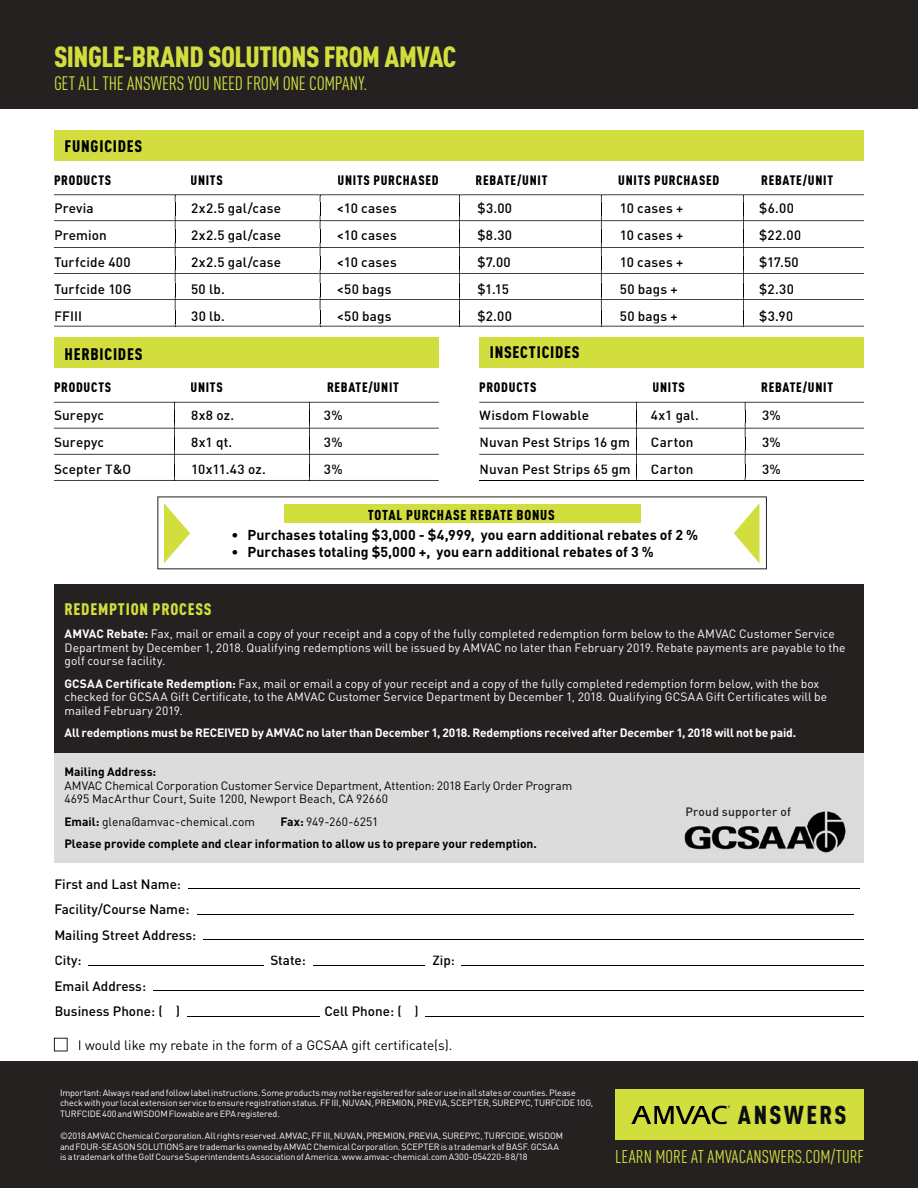
<style>
.page{position:relative;width:918px;height:1188px;background:#fff}
.page>*{position:absolute;margin:0;border:0;box-sizing:border-box;transform-origin:0 0}
.t1{font:900 28.8px "DIN Cond";letter-spacing:-.015em;color:#d1de3e}
.t2{font:900 25.5px "DIN Cond";letter-spacing:.095em;color:#0d0e0e}
.t3{font:19.2px "DIN Cond";letter-spacing:-.015em;color:#d1de3e}
.t4{font:18.3px "DIN Cond";color:#d1de3e}
.t5{font:900 16.5px "DIN Cond";letter-spacing:.05em;color:#000}
.t6{font:900 16.5px "DIN Cond";letter-spacing:.05em;color:#d1de3e}
.t7{font:700 14.1px "DIN";color:#000}
.t8{font:900 14.1px "DIN Cond";letter-spacing:.055em;color:#000}
.t9{font:500 13.5px/25.5px "DIN";letter-spacing:.01em;color:#000}
.t10{font:900 13.5px "DIN Cond";letter-spacing:.055em;color:#000}
.t11{font:13.5px "DIN";color:#000}
.t12{font:12px/13.5px "DIN";color:#fff}
.t13{font:12px/13.5px "DIN";color:#000}
.t14{font:700 12px "DIN";letter-spacing:-.015em;color:#fff}
.t15{font:700 12px/22.4px "DIN";color:#000}
.t16{font:500 12px "DIN";letter-spacing:.015em;color:#252121}
.t17{font:9px/10.8px "DIN";letter-spacing:-.01em;color:#fff}
.s1{font-weight:700}
.s2{font-weight:400}
</style>
<div class="page">
<div style="left:54px;top:744px;width:810px;height:118px;background:#dddcdc"></div>
<div style="left:0;top:0;width:918px;height:109px;background:#252121"></div>
<div style="left:0;top:1062px;width:918px;height:126px;background:#252121"></div>
<div style="left:615px;top:1089px;width:249px;height:50px;background:#d1de3e"></div>
<svg style="left:631px;top:1105px;width:99px;height:19px"></svg>
<div style="left:54px;top:130px;width:810px;height:31px;background:#d1de3e"></div>
<svg style="left:54px;top:194px;width:810px;height:133px"></svg>
<div style="left:54px;top:338px;width:385px;height:30px;background:#d1de3e"></div>
<div style="left:54px;top:585px;width:810px;height:168px;background:#252121"></div>
<div style="left:479px;top:338px;width:385px;height:30px;background:#d1de3e"></div>
<hr style="left:479px;top:480px;width:385px;height:1px;background:#000">
<svg style="left:54px;top:402px;width:385px;height:79px"></svg>
<svg style="left:479px;top:402px;width:385px;height:78px"></svg>
<svg style="left:157px;top:496px;width:610px;height:73px"></svg>
<svg style="left:164px;top:503px;width:26px;height:60px"></svg>
<svg style="left:734px;top:503px;width:25px;height:60px"></svg>
<img style="left:684px;top:811px;width:162px;height:41px">
<hr style="left:188px;top:888px;width:672px;height:1px;background:#000">
<hr style="left:203px;top:939px;width:661px;height:1px;background:#000">
<hr style="left:462px;top:965px;width:402px;height:1px;background:#000">
<hr style="left:88px;top:965px;width:176px;height:1px;background:#000">
<hr style="left:313px;top:965px;width:112px;height:1px;background:#000">
<hr style="left:426px;top:1016px;width:438px;height:1px;background:#000">
<hr style="left:187px;top:1016px;width:133px;height:1px;background:#000">
<hr style="left:197px;top:914px;width:657px;height:1px;background:#000">
<hr style="left:153px;top:990px;width:711px;height:1px;background:#000">
<svg style="left:54px;top:1038px;width:14px;height:13px"></svg>
<h1 class="t1" style="left:54px;top:38px;width:404px">SINGLE-BRAND SOLUTIONS FROM AMVAC</h1>
<h3 class="t3" style="left:54px;top:72px;width:315px">GET ALL THE ANSWERS YOU NEED FROM ONE COMPANY.</h3>
<h3 class="t5" style="left:65px;top:136px;width:79px">FUNGICIDES</h3>
<h3 class="t10" style="left:54px;top:172px;width:59px">PRODUCTS</h3>
<h3 class="t10" style="left:191px;top:172px;width:34px">UNITS</h3>
<h3 class="t10" style="left:338px;top:172px;width:103px">UNITS PURCHASED</h3>
<h3 class="t10" style="left:476px;top:172px;width:73px">REBATE/UNIT</h3>
<h3 class="t10" style="left:618px;top:172px;width:103px">UNITS PURCHASED</h3>
<h3 class="t10" style="left:761px;top:172px;width:73px">REBATE/UNIT</h3>
<h3 class="t9" style="left:54px;top:195px;width:41px">Previa</h3>
<h3 class="t9" style="left:191px;top:195px;width:91px">2x2.5 gal/case</h3>
<h3 class="t9" style="left:337px;top:195px;width:61px">&lt;10 cases</h3>
<h3 class="t9" style="left:477px;top:195px;width:36px">$3.00</h3>
<h3 class="t9" style="left:620px;top:195px;width:65px">10 cases +</h3>
<h3 class="t9" style="left:759px;top:195px;width:36px">$6.00</h3>
<h3 class="t9" style="left:54px;top:222px;width:54px">Premion</h3>
<h3 class="t9" style="left:191px;top:222px;width:91px">2x2.5 gal/case</h3>
<h3 class="t9" style="left:337px;top:222px;width:61px">&lt;10 cases</h3>
<h3 class="t9" style="left:477px;top:222px;width:36px">$8.30</h3>
<h3 class="t9" style="left:620px;top:222px;width:65px">10 cases +</h3>
<h3 class="t9" style="left:759px;top:222px;width:44px">$22.00</h3>
<h3 class="t9" style="left:54px;top:249px;width:78px">Turfcide 400</h3>
<h3 class="t9" style="left:191px;top:249px;width:91px">2x2.5 gal/case</h3>
<h3 class="t9" style="left:337px;top:249px;width:61px">&lt;10 cases</h3>
<h3 class="t9" style="left:477px;top:249px;width:35px">$7.00</h3>
<h3 class="t9" style="left:620px;top:249px;width:65px">10 cases +</h3>
<h3 class="t9" style="left:759px;top:249px;width:41px">$17.50</h3>
<h3 class="t9" style="left:54px;top:276px;width:79px">Turfcide 10G</h3>
<h3 class="t9" style="left:191px;top:276px;width:35px">50 lb.</h3>
<h3 class="t9" style="left:337px;top:276px;width:56px">&lt;50 bags</h3>
<h3 class="t9" style="left:477px;top:276px;width:33px">$1.15</h3>
<h3 class="t9" style="left:620px;top:276px;width:59px">50 bags +</h3>
<h3 class="t9" style="left:759px;top:276px;width:36px">$2.30</h3>
<h3 class="t9" style="left:54px;top:303px;width:30px">FFIII</h3>
<h3 class="t9" style="left:191px;top:303px;width:35px">30 lb.</h3>
<h3 class="t9" style="left:337px;top:303px;width:56px">&lt;50 bags</h3>
<h3 class="t9" style="left:477px;top:303px;width:36px">$2.00</h3>
<h3 class="t9" style="left:620px;top:303px;width:59px">50 bags +</h3>
<h3 class="t9" style="left:759px;top:303px;width:36px">$3.90</h3>
<h3 class="t5" style="left:65px;top:343px;width:79px">HERBICIDES</h3>
<h3 class="t5" style="left:490px;top:342px;width:91px">INSECTICIDES</h3>
<h3 class="t10" style="left:54px;top:379px;width:59px">PRODUCTS</h3>
<h3 class="t10" style="left:191px;top:379px;width:34px">UNITS</h3>
<h3 class="t10" style="left:327px;top:379px;width:73px">REBATE/UNIT</h3>
<h3 class="t10" style="left:479px;top:379px;width:59px">PRODUCTS</h3>
<h3 class="t10" style="left:653px;top:379px;width:34px">UNITS</h3>
<h3 class="t10" style="left:761px;top:379px;width:73px">REBATE/UNIT</h3>
<h3 class="t9" style="left:54px;top:402px;width:52px">Surepyc</h3>
<h3 class="t9" style="left:191px;top:402px;width:45px">8x8 oz.</h3>
<h3 class="t9" style="left:324px;top:402px;width:20px">3%</h3>
<h3 class="t9" style="left:54px;top:429px;width:52px">Surepyc</h3>
<h3 class="t9" style="left:191px;top:429px;width:43px">8x1 qt.</h3>
<h3 class="t9" style="left:324px;top:429px;width:20px">3%</h3>
<h3 class="t9" style="left:54px;top:456px;width:79px">Scepter T&amp;O</h3>
<h3 class="t9" style="left:191px;top:456px;width:76px">10x11.43 oz.</h3>
<h3 class="t9" style="left:324px;top:456px;width:20px">3%</h3>
<h3 class="t9" style="left:479px;top:402px;width:111px">Wisdom Flowable</h3>
<h3 class="t9" style="left:651px;top:402px;width:49px">4x1 gal.</h3>
<h3 class="t9" style="left:762px;top:402px;width:20px">3%</h3>
<h3 class="t9" style="left:479px;top:429px;width:152px">Nuvan Pest Strips 16 gm</h3>
<h3 class="t9" style="left:651px;top:429px;width:44px">Carton</h3>
<h3 class="t9" style="left:762px;top:429px;width:20px">3%</h3>
<h3 class="t9" style="left:479px;top:456px;width:153px">Nuvan Pest Strips 65 gm</h3>
<h3 class="t9" style="left:651px;top:456px;width:44px">Carton</h3>
<h3 class="t9" style="left:762px;top:456px;width:20px">3%</h3>
<h3 class="t8" style="left:368px;top:506px;width:189px">TOTAL PURCHASE REBATE BONUS</h3>
<h3 class="t7" style="left:232px;top:525px;width:468px">• Purchases totaling $3,000 - $4,999, you earn additional rebates of 2 %</h3>
<h3 class="t7" style="left:232px;top:543px;width:424px">• Purchases totaling $5,000 +, you earn additional rebates of 3 %</h3>
<h3 class="t6" style="left:65px;top:599px;width:149px">REDEMPTION PROCESS</h3>
<p class="t12" style="left:65px;top:627px;width:783px"><span class="s1">AMVAC Rebate:</span> Fax, mail or email a copy of your receipt and a copy of the fully completed redemption form below to the AMVAC Customer Service<br>Department by December 1, 2018. Qualifying redemptions will be issued by AMVAC no later than February 2019. Rebate payments are payable to the golf course facility.</p>
<p class="t12" style="left:65px;top:677px;width:764px"><span class="s1">GCSAA Certificate Redemption:</span> Fax, mail or email a copy of your receipt and a copy of the fully completed redemption form below, with the box checked for GCSAA Gift Certificate, to the AMVAC Customer Service Department by December 1, 2018. Qualifying GCSAA Gift Certificates will be mailed February 2019.</p>
<h3 class="t14" style="left:65px;top:725px;width:733px">All redemptions must be RECEIVED by AMVAC no later than December 1, 2018. Redemptions received after December 1, 2018 will not be paid.</h3>
<h3 class="t15" style="left:64px;top:760px;width:93px">Mailing Address:</h3>
<h3 class="t13" style="left:64px;top:779px;width:509px">AMVAC Chemical Corporation Customer Service Department, Attention: 2018 Early Order Program<br>4695 MacArthur Court, Suite 1200, Newport Beach, CA 92660</h3>
<h3 class="t13" style="left:64px;top:815px;width:192px"><span class="s1">Email:</span> glena@amvac-chemical.com</h3>
<h3 class="t15" style="left:64px;top:810px;width:474px;text-indent:216px">Fax: <span class="s2">949-260-6251<br></span>Please provide complete and clear information to allow us to prepare your redemption.</h3>
<h3 class="t9" style="left:54px;top:871px;width:143px">First and Last Name:<br>Facility/Course Name:<br>Mailing Street Address:<br>City:</h3>
<h3 class="t9" style="left:270px;top:947px;width:37px">State:</h3>
<h3 class="t9" style="left:432px;top:947px;width:24px">Zip:</h3>
<h3 class="t9" style="left:54px;top:973px;width:127px">Email Address:<br>Business Phone: ( )</h3>
<h3 class="t9" style="left:324px;top:998px;width:96px">Cell Phone: ( )</h3>
<h3 class="t11" style="left:78px;top:1037px;width:376px">I would like my rebate in the form of a GCSAA gift certificate(s).</h3>
<p class="t17" style="left:60px;top:1087px;width:535px">Important: Always read and follow label instructions. Some products may not be registered for sale or use in all states or counties. Please check with your local extension service to ensure registration status. FF III, NUVAN, PREMION, PREVIA, SCEPTER, SUREPYC, TURFCIDE 10G,<br>TURFCIDE 400 and WISDOM Flowable are EPA registered.</p>
<p class="t17" style="left:60px;top:1130px;width:505px">©2018 AMVAC Chemical Corporation. All rights reserved. AMVAC, FF III, NUVAN, PREMION, PREVIA, SUREPYC, TURFCIDE, WISDOM and FOUR-SEASON SOLUTIONS are trademarks owned by AMVAC Chemical Corporation. SCEPTER is a trademark of BASF. GCSAA is a trademark of the Golf Course Superintendents Association of America. www.amvac-chemical.com A300-054220-8 8/18</p>
<h3 class="t16" style="left:685px;top:803px;width:107px">Proud supporter of</h3>
<h2 class="t2" style="left:738px;top:1099px;width:110px">ANSWERS</h2>
<h3 class="t4" style="left:615px;top:1146px;width:250px">LEARN MORE AT AMVACANSWERS.COM/TURF</h3>
</div>
